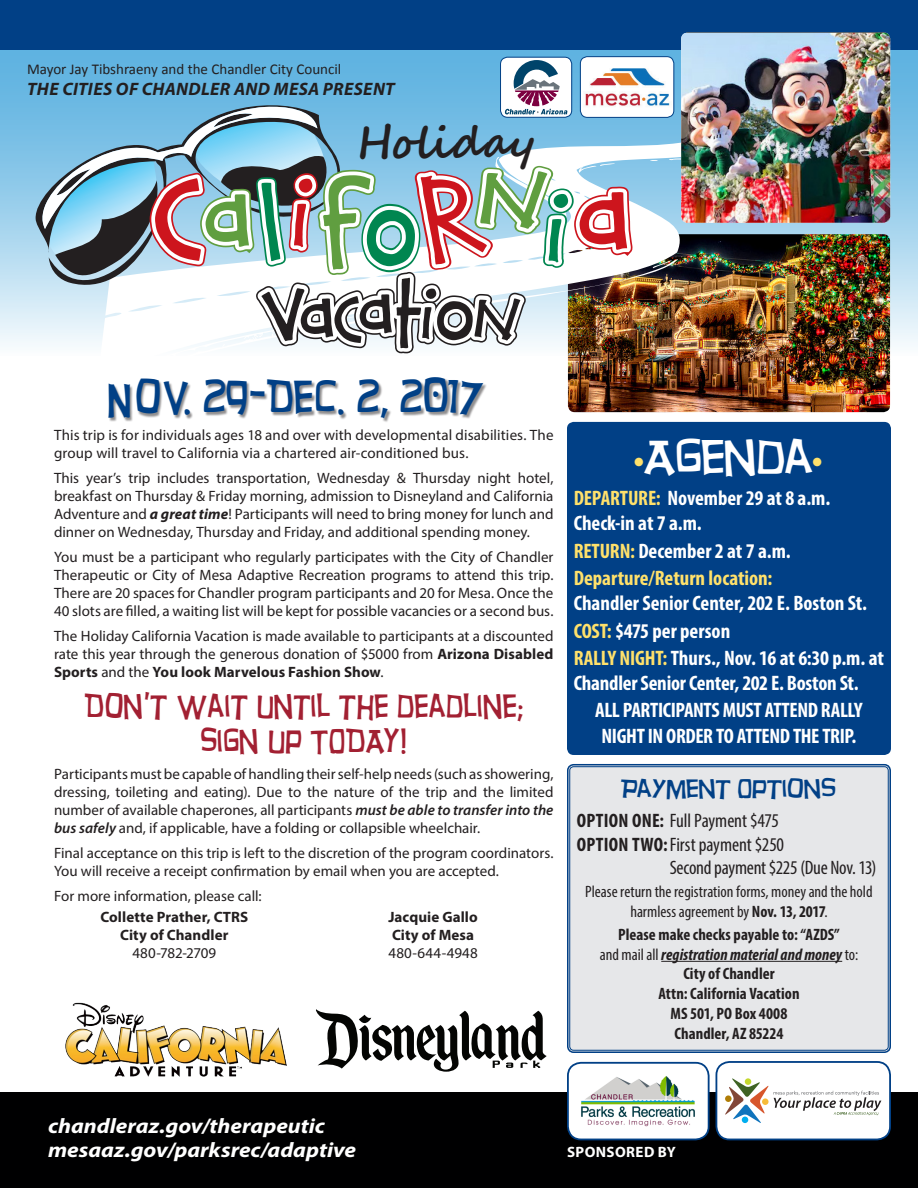
<style>
.page{position:relative;width:918px;height:1188px;background:#fff}
.page>*{position:absolute;margin:0;border:0;box-sizing:border-box;transform-origin:0 0}
.t1{font:48px "Hurry Up";color:#fff}
.t2{font:45.6px "Hurry Up";letter-spacing:.03em;color:#014086;scale:.87 1}
.t3{font:700 43.2px "Segoe Script";color:#231f20}
.t4{font:32.85px/34.2px "Hurry Up";letter-spacing:.03em;color:#a22032;text-align:center;scale:.87 1}
.t5{font:25.5px "Hurry Up";letter-spacing:.01em;color:#014086}
.t6{font:700 condensed 21px/25.2px "Myriad Pro";letter-spacing:-.01em;color:#fff}
.t7{font:italic 700 21px "Myriad Pro";color:#fff;scale:1.1 1}
.t8{font:condensed 19.5px/23.4px "Myriad Pro";letter-spacing:-.01em;color:#231f20}
.t9{font:italic 700 18px "Myriad Pro";letter-spacing:.02em;color:#231f20}
.t10{font:700 condensed 16.5px/19.8px "Myriad Pro";letter-spacing:.005em;color:#231f20;text-align:center}
.t11{font:condensed 16.5px/19.8px "Myriad Pro";color:#231f20;text-align:center}
.t12{font:15px/18px "Myriad Pro";color:#231f20;text-align:justify}
.t13{font:700 15px/18px "Myriad Pro";letter-spacing:.005em;color:#231f20;text-align:center}
.t14{font:15px "Calibri";color:#231f20}
.t15{font:700 15px "Myriad Pro";letter-spacing:.025em;color:#fff}
.s1{font-weight:700;font-style:italic}
.s2{font-weight:700}
.s3{font-weight:600;font-style:italic}
.s4{font-weight:400}
.s5{font-family:"Monterey BT";font-size:28.8px;color:#ffe16b}
.s6{color:#ffe16b}
.s7{font-style:italic}
</style>
<div class="page">
<svg style="left:0;top:50px;width:918px;height:306px;background:#8fc9e9"></svg>
<div style="left:0;top:1093px;width:918px;height:95px;background:#000001"></div>
<div style="left:0;top:0;width:918px;height:50px;background:#014086"></div>
<img style="left:570px;top:1065px;width:137px;height:73px">
<div style="left:567px;top:1062px;width:143px;height:78px;border:2px solid #014086;border-radius:13px"></div>
<img style="left:65px;top:1002px;width:222px;height:75px">
<div style="left:716px;top:1062px;width:174px;height:77px;background:#fff;border-radius:13px"></div>
<svg style="left:725px;top:1078px;width:156px;height:45px"></svg>
<div style="left:716px;top:1061px;width:175px;height:79px;border:2px solid #014086;border-radius:13px"></div>
<div style="left:567px;top:422px;width:324px;height:333px;background:#014086;border-radius:7px"></div>
<div style="left:568px;top:765px;width:322px;height:287px;background:#e6e7e9;border-radius:6px"></div>
<hr style="left:661px;top:961px;width:181px;height:1px;background:#231f20">
<div style="left:567px;top:764px;width:324px;height:289px;border:2px solid #014086;border-radius:6px"></div>
<div style="left:569px;top:766px;width:320px;height:285px;border:1px solid #014086;border-radius:4px"></div>
<img style="left:568px;top:234px;width:322px;height:178px">
<img style="left:96px;top:353px;width:584px;height:40px">
<img style="left:98px;top:141px;width:590px;height:237px">
<svg style="left:667px;top:158px;width:14px;height:3px"></svg>
<svg style="left:651px;top:260px;width:21px;height:8px"></svg>
<img style="left:681px;top:32px;width:209px;height:191px">
<div style="left:109px;top:378px;width:378px;height:45px;background:#231f20;opacity:.5"></div>
<svg style="left:27px;top:60px;width:606px;height:293px"></svg>
<div style="left:500px;top:57px;width:72px;height:61px;border:1px solid #014086;border-radius:7px"></div>
<div style="left:580px;top:57px;width:94px;height:60px;background:#fff;border-radius:7px"></div>
<img style="left:585px;top:68px;width:85px;height:39px">
<div style="left:580px;top:56px;width:94px;height:62px;border:1px solid #014086;border-radius:7px"></div>
<svg style="left:316px;top:1009px;width:231px;height:63px"></svg>
<p class="t14" style="left:27px;top:59px;width:316px">Mayor Jay Tibshraeny and the Chandler City Council</p>
<p class="t9" style="left:27px;top:77px;width:369px">THE CITIES OF CHANDLER AND MESA PRESENT</p>
<p class="t3" style="left:357px;top:108px;width:180px">Holiday</p>
<p class="t2" style="left:105px;top:371px;width:436px">NOV. 29-DEC. 2, 2017</p>
<p class="t12" style="left:54px;top:426px;width:501px">This trip is for individuals ages 18 and over with developmental disabilities. The group will travel to California via a chartered air-conditioned bus.</p>
<p class="t12" style="left:54px;top:469px;width:501px">This year’s trip includes transportation, Wednesday &amp; Thursday night hotel, breakfast on Thursday &amp; Friday morning, admission to Disneyland and California Adventure and <span class="s1">a great time</span>! Participants will need to bring money for lunch and dinner on Wednesday, Thursday and Friday, and additional spending money.</p>
<p class="t12" style="left:54px;top:547px;width:501px">You must be a participant who regularly participates with the City of Chandler Therapeutic or City of Mesa Adaptive Recreation programs to attend this trip.<br>There are 20 spaces for Chandler program participants and 20 for Mesa. Once the 40 slots are filled, a waiting list will be kept for possible vacancies or a second bus.</p>
<p class="t12" style="left:54px;top:626px;width:501px">The Holiday California Vacation is made available to participants at a discounted rate this year through the generous donation of $5000 from <span class="s2">Arizona Disabled Sports</span> and the <span class="s2">You look Marvelous Fashion Show</span>.</p>
<p class="t4" style="left:85px;top:690px;width:505px">DON’T WAIT UNTIL THE DEADLINE;<br>SIGN UP TODAY!</p>
<p class="t12" style="left:54px;top:765px;width:501px">Participants must be capable of handling their self-help needs (such as showering, dressing, toileting and eating). Due to the nature of the trip and the limited number of available chaperones, all participants <span class="s3">must be able to transfer into the bus safely</span> and, if applicable, have a folding or collapsible wheelchair.</p>
<p class="t12" style="left:54px;top:844px;width:501px">Final acceptance on this trip is left to the discretion of the program coordinators.<br>You will receive a receipt confirmation by email when you are accepted.</p>
<p class="t12" style="left:54px;top:887px;width:209px">For more information, please call:</p>
<p class="t13" style="left:100px;top:907px;width:149px">Collette Prather, CTRS<br>City of Chandler</p>
<p class="t12" style="left:132px;top:944px;width:85px">480-782-2709</p>
<p class="t13" style="left:388px;top:907px;width:91px;text-align:left">Jacquie Gallo<br>City of Mesa<br><span class="s4">480-644-4948</span></p>
<p class="t1" style="left:631px;top:429px;width:197px"><span class="s5">•</span>AGENDA<span class="s5">•</span></p>
<p class="t6" style="left:574px;top:485px;width:258px"><span class="s6">DEPARTURE:</span> November 29 at 8 a.m.<br>Check-in at 7 a.m.</p>
<p class="t6" style="left:574px;top:538px;width:218px"><span class="s6">RETURN:</span> December 2 at 7 a.m.</p>
<p class="t6" style="left:574px;top:565px;width:295px"><span class="s6">Departure/Return location:<br></span>Chandler Senior Center, 202 E. Boston St.</p>
<p class="t6" style="left:574px;top:617px;width:158px"><span class="s6">COST:</span> $475 per person</p>
<p class="t6" style="left:574px;top:645px;width:312px"><span class="s6">RALLY NIGHT:</span> Thurs., Nov. 16 at 6:30 p.m. at<br>Chandler Senior Center, 202 E. Boston St.</p>
<p class="t6" style="left:595px;top:697px;width:269px">ALL PARTICIPANTS MUST ATTEND RALLY<br>NIGHT IN ORDER TO ATTEND THE TRIP.</p>
<p class="t5" style="left:623px;top:774px;width:214px">PAYMENT OPTIONS</p>
<p class="t8" style="left:577px;top:809px;width:204px"><span class="s2">OPTION ONE:</span> Full Payment $475</p>
<p class="t8" style="left:670px;top:832px;width:208px;text-indent:-93px"><span class="s2">OPTION TWO:</span>First payment $250<br>Second payment $225 (Due Nov. 13)</p>
<p class="t11" style="left:585px;top:881px;width:289px">Please return the registration forms, money and the hold harmless agreement by <span class="s2">Nov. 13, 2017</span>.</p>
<p class="t10" style="left:600px;top:924px;width:260px">Please make checks payable to: “AZDS”<br><span class="s4">and mail all</span> <span class="s7">registration material and money</span> <span class="s4">to:</span></p>
<p class="t10" style="left:658px;top:964px;width:143px">City of Chandler<br>Attn: California Vacation<br>MS 501, PO Box 4008<br>Chandler, AZ 85224</p>
<p class="t7" style="left:48px;top:1113px;width:253px">chandleraz.gov/therapeutic</p>
<p class="t7" style="left:48px;top:1137px;width:282px">mesaaz.gov/parksrec/adaptive</p>
<p class="t15" style="left:567px;top:1143px;width:110px">SPONSORED BY</p>
</div>
